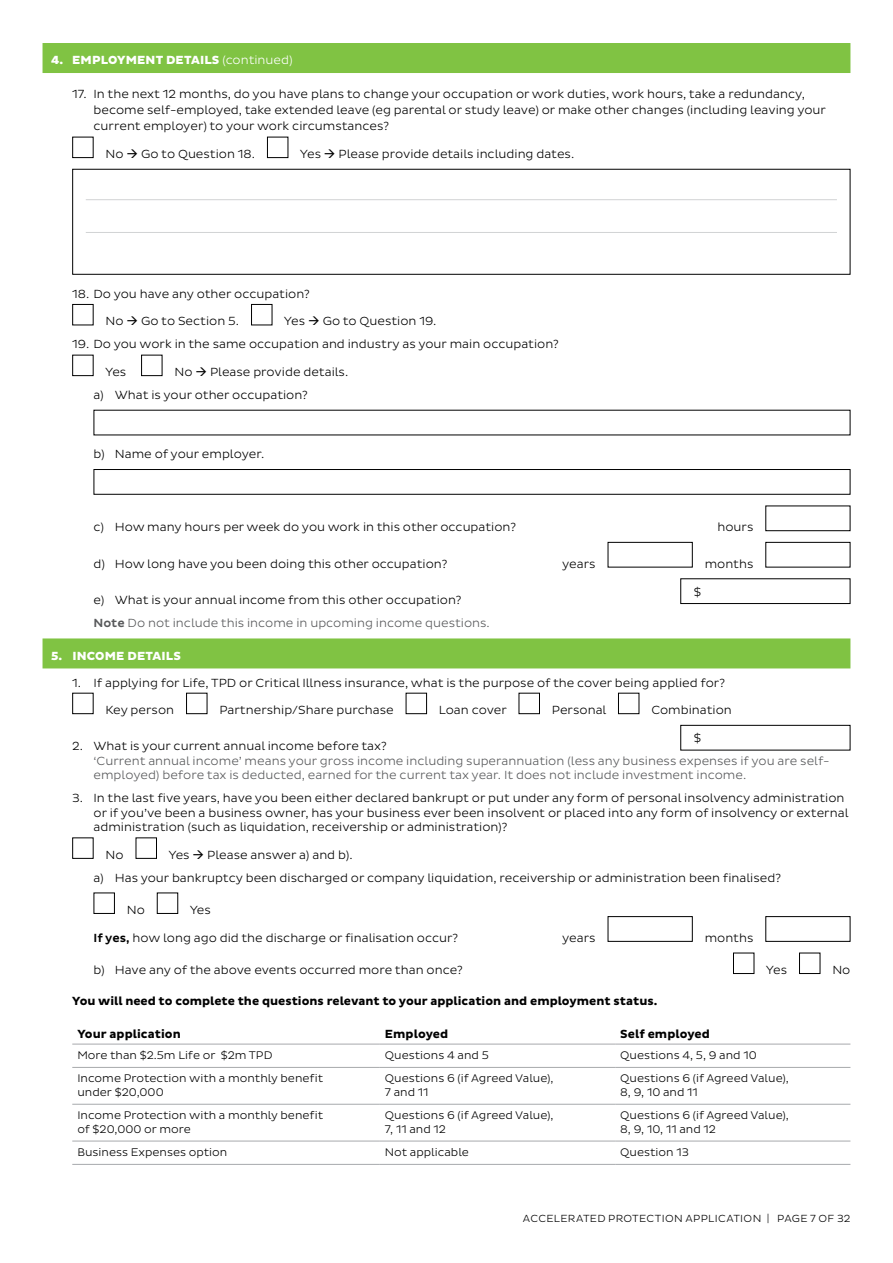
<style>
.page{position:relative;width:893px;height:1263px;background:#fff}
.page>*{position:absolute;margin:0;border:0;box-sizing:border-box;transform-origin:0 0}
.t1{font:300 12px/16.4px "Pluto Sans";color:#000}
.t2{font:300 12px/14.4px "Pluto Sans";color:#58595b}
.t3{font:700 12px "Pluto Sans";color:#000}
.t4{font:800 12px "Pluto Sans";letter-spacing:.015em;color:#fff}
.t5{font:300 11.25px/13.5px "Pluto Sans";color:#000}
.t6{font:300 10.5px "Pluto Sans";letter-spacing:.03em;color:#000}
.s1{font-weight:300}
.s2{font-weight:500}
</style>
<div class="page">
<div style="left:43px;top:43px;width:807px;height:30px;background:#80c343"></div>
<div style="left:43px;top:638px;width:807px;height:30px;background:#80c343"></div>
<div style="left:72px;top:137px;width:22px;height:21px;border:1px solid #000"></div>
<div style="left:267px;top:137px;width:21px;height:21px;border:1px solid #000"></div>
<hr style="left:86px;top:199px;width:751px;height:1px;background:#d1d3d4">
<hr style="left:86px;top:232px;width:751px;height:1px;background:#d1d3d4">
<div style="left:72px;top:169px;width:778px;height:106px;border:1px solid #000"></div>
<div style="left:72px;top:304px;width:22px;height:21px;border:1px solid #000"></div>
<div style="left:251px;top:304px;width:21px;height:21px;border:1px solid #000"></div>
<div style="left:72px;top:355px;width:22px;height:21px;border:1px solid #000"></div>
<div style="left:141px;top:355px;width:21px;height:21px;border:1px solid #000"></div>
<div style="left:94px;top:469px;width:756px;height:26px;border:1px solid #000"></div>
<div style="left:765px;top:506px;width:85px;height:25px;border:1px solid #000"></div>
<div style="left:608px;top:542px;width:85px;height:25px;border:1px solid #000"></div>
<div style="left:765px;top:542px;width:85px;height:25px;border:1px solid #000"></div>
<div style="left:680px;top:578px;width:170px;height:26px;border:1px solid #000"></div>
<div style="left:72px;top:693px;width:22px;height:21px;border:1px solid #000"></div>
<div style="left:186px;top:693px;width:21px;height:21px;border:1px solid #000"></div>
<div style="left:406px;top:693px;width:21px;height:21px;border:1px solid #000"></div>
<div style="left:519px;top:693px;width:21px;height:21px;border:1px solid #000"></div>
<div style="left:618px;top:693px;width:21px;height:21px;border:1px solid #000"></div>
<div style="left:680px;top:725px;width:170px;height:25px;border:1px solid #000"></div>
<div style="left:72px;top:837px;width:22px;height:22px;border:1px solid #000"></div>
<div style="left:136px;top:837px;width:21px;height:22px;border:1px solid #000"></div>
<div style="left:94px;top:892px;width:21px;height:22px;border:1px solid #000"></div>
<div style="left:157px;top:892px;width:21px;height:22px;border:1px solid #000"></div>
<div style="left:608px;top:916px;width:85px;height:26px;border:1px solid #000"></div>
<div style="left:765px;top:916px;width:85px;height:26px;border:1px solid #000"></div>
<div style="left:733px;top:953px;width:21px;height:21px;border:1px solid #000"></div>
<div style="left:799px;top:953px;width:21px;height:21px;border:1px solid #000"></div>
<hr style="left:72px;top:1067px;width:308px;height:1px;background:#a7a9ac">
<hr style="left:380px;top:1067px;width:235px;height:1px;background:#a7a9ac">
<hr style="left:615px;top:1067px;width:235px;height:1px;background:#a7a9ac">
<hr style="left:72px;top:1104px;width:308px;height:1px;background:#a7a9ac">
<hr style="left:380px;top:1104px;width:235px;height:1px;background:#a7a9ac">
<hr style="left:615px;top:1104px;width:235px;height:1px;background:#a7a9ac">
<hr style="left:72px;top:1141px;width:308px;height:1px;background:#a7a9ac">
<hr style="left:380px;top:1141px;width:235px;height:1px;background:#a7a9ac">
<hr style="left:615px;top:1141px;width:235px;height:1px;background:#a7a9ac">
<hr style="left:72px;top:1164px;width:308px;height:1px;background:#a7a9ac">
<hr style="left:380px;top:1164px;width:235px;height:1px;background:#a7a9ac">
<hr style="left:615px;top:1164px;width:235px;height:1px;background:#a7a9ac">
<hr style="left:72px;top:1044px;width:308px;height:1px;background:#a7a9ac">
<hr style="left:380px;top:1044px;width:235px;height:1px;background:#a7a9ac">
<hr style="left:615px;top:1044px;width:235px;height:1px;background:#a7a9ac">
<p class="t4" style="left:51px;top:53px;width:243px">4. EMPLOYMENT DETAILS <span class="s1">(continued)</span></p>
<p class="t1" style="left:94px;top:85px;width:734px;text-indent:-21px">17. In the next 12 months, do you have plans to change your occupation or work duties, work hours, take a redundancy, become self-employed, take extended leave (eg parental or study leave) or make other changes (including leaving your current employer) to your work circumstances?</p>
<p class="t1" style="left:106px;top:146px;width:151px">No → Go to Question 18.</p>
<p class="t1" style="left:300px;top:146px;width:276px">Yes → Please provide details including dates.</p>
<p class="t1" style="left:72px;top:285px;width:239px">18. Do you have any other occupation?</p>
<p class="t1" style="left:106px;top:313px;width:135px">No → Go to Section 5.</p>
<p class="t1" style="left:284px;top:313px;width:154px">Yes → Go to Question 19.</p>
<p class="t1" style="left:72px;top:336px;width:488px">19. Do you work in the same occupation and industry as your main occupation?</p>
<p class="t1" style="left:105px;top:364px;width:23px">Yes</p>
<p class="t1" style="left:94px;top:361px;width:256px;line-height:23px;text-indent:81px">No → Please provide details. a) What is your other occupation?</p>
<p class="t1" style="left:94px;top:446px;width:172px">b) Name of your employer.</p>
<p class="t1" style="left:94px;top:519px;width:424px">c) How many hours per week do you work in this other occupation?</p>
<p class="t1" style="left:717px;top:519px;width:38px">hours</p>
<p class="t1" style="left:94px;top:555px;width:355px">d) How long have you been doing this other occupation?</p>
<p class="t1" style="left:562px;top:555px;width:35px">years</p>
<p class="t1" style="left:705px;top:555px;width:50px">months</p>
<p class="t1" style="left:94px;top:592px;width:369px">e) What is your annual income from this other occupation?</p>
<p class="t1" style="left:694px;top:583px;width:9px">$</p>
<p class="t2" style="left:94px;top:616px;width:398px"><span class="s2">Note</span> Do not include this income in upcoming income questions.</p>
<p class="t4" style="left:51px;top:649px;width:131px">5. INCOME DETAILS</p>
<p class="t1" style="left:72px;top:675px;width:654px">1. If applying for Life, TPD or Critical Illness insurance, what is the purpose of the cover being applied for?</p>
<p class="t1" style="left:106px;top:702px;width:70px">Key person</p>
<p class="t1" style="left:219px;top:702px;width:176px">Partnership/Share purchase</p>
<p class="t1" style="left:439px;top:702px;width:69px">Loan cover</p>
<p class="t1" style="left:552px;top:702px;width:56px">Personal</p>
<p class="t1" style="left:651px;top:702px;width:82px">Combination</p>
<p class="t1" style="left:72px;top:738px;width:316px">2. What is your current annual income before tax?</p>
<p class="t1" style="left:694px;top:730px;width:9px">$</p>
<p class="t2" style="left:94px;top:754px;width:738px">‘Current annual income’ means your gross income including superannuation (less any business expenses if you are self&shy;employed) before tax is deducted, earned for the current tax year. It does not include investment income.</p>
<p class="t1" style="left:94px;top:791px;width:756px;line-height:14.4px;text-indent:-21px">3. In the last five years, have you been either declared bankrupt or put under any form of personal insolvency administration or if you’ve been a business owner, has your business ever been insolvent or placed into any form of insolvency or external administration (such as liquidation, receivership or administration)?</p>
<p class="t1" style="left:106px;top:847px;width:20px">No</p>
<p class="t1" style="left:94px;top:843px;width:689px;line-height:23px;text-indent:75px">Yes → Please answer a) and b).<br>a) Has your bankruptcy been discharged or company liquidation, receivership or administration been finalised?</p>
<p class="t1" style="left:127px;top:902px;width:20px">No</p>
<p class="t1" style="left:190px;top:902px;width:23px">Yes</p>
<p class="t1" style="left:94px;top:929px;width:366px"><span class="s2">If yes,</span> how long ago did the discharge or finalisation occur?</p>
<p class="t1" style="left:562px;top:929px;width:35px">years</p>
<p class="t1" style="left:705px;top:929px;width:50px">months</p>
<p class="t1" style="left:94px;top:962px;width:371px">b) Have any of the above events occurred more than once?</p>
<p class="t1" style="left:766px;top:962px;width:23px">Yes</p>
<p class="t1" style="left:832px;top:962px;width:20px">No</p>
<p class="t3" style="left:72px;top:994px;width:587px">You will need to complete the questions relevant to your application and employment status.</p>
<p class="t3" style="left:77px;top:1027px;width:105px">Your application</p>
<p class="t3" style="left:385px;top:1027px;width:65px">Employed</p>
<p class="t3" style="left:620px;top:1027px;width:91px">Self employed</p>
<p class="t5" style="left:77px;top:1048px;width:197px">More than $2.5m Life or $2m TPD</p>
<p class="t5" style="left:385px;top:1048px;width:105px">Questions 4 and 5</p>
<p class="t5" style="left:620px;top:1048px;width:138px">Questions 4, 5, 9 and 10</p>
<p class="t5" style="left:77px;top:1072px;width:247px">Income Protection with a monthly benefit under $20,000</p>
<p class="t5" style="left:385px;top:1072px;width:170px">Questions 6 (if Agreed Value),<br>7 and 11</p>
<p class="t5" style="left:620px;top:1072px;width:170px">Questions 6 (if Agreed Value),<br>8, 9, 10 and 11</p>
<p class="t5" style="left:77px;top:1108px;width:247px">Income Protection with a monthly benefit of $20,000 or more</p>
<p class="t5" style="left:385px;top:1108px;width:170px">Questions 6 (if Agreed Value),<br>7, 11 and 12</p>
<p class="t5" style="left:620px;top:1108px;width:170px">Questions 6 (if Agreed Value),<br>8, 9, 10, 11 and 12</p>
<p class="t5" style="left:77px;top:1145px;width:152px">Business Expenses option</p>
<p class="t5" style="left:385px;top:1145px;width:86px">Not applicable</p>
<p class="t5" style="left:620px;top:1145px;width:70px">Question 13</p>
<p class="t6" style="left:523px;top:1212px;width:329px">ACCELERATED PROTECTION APPLICATION | PAGE 7 OF 32</p>
</div>
